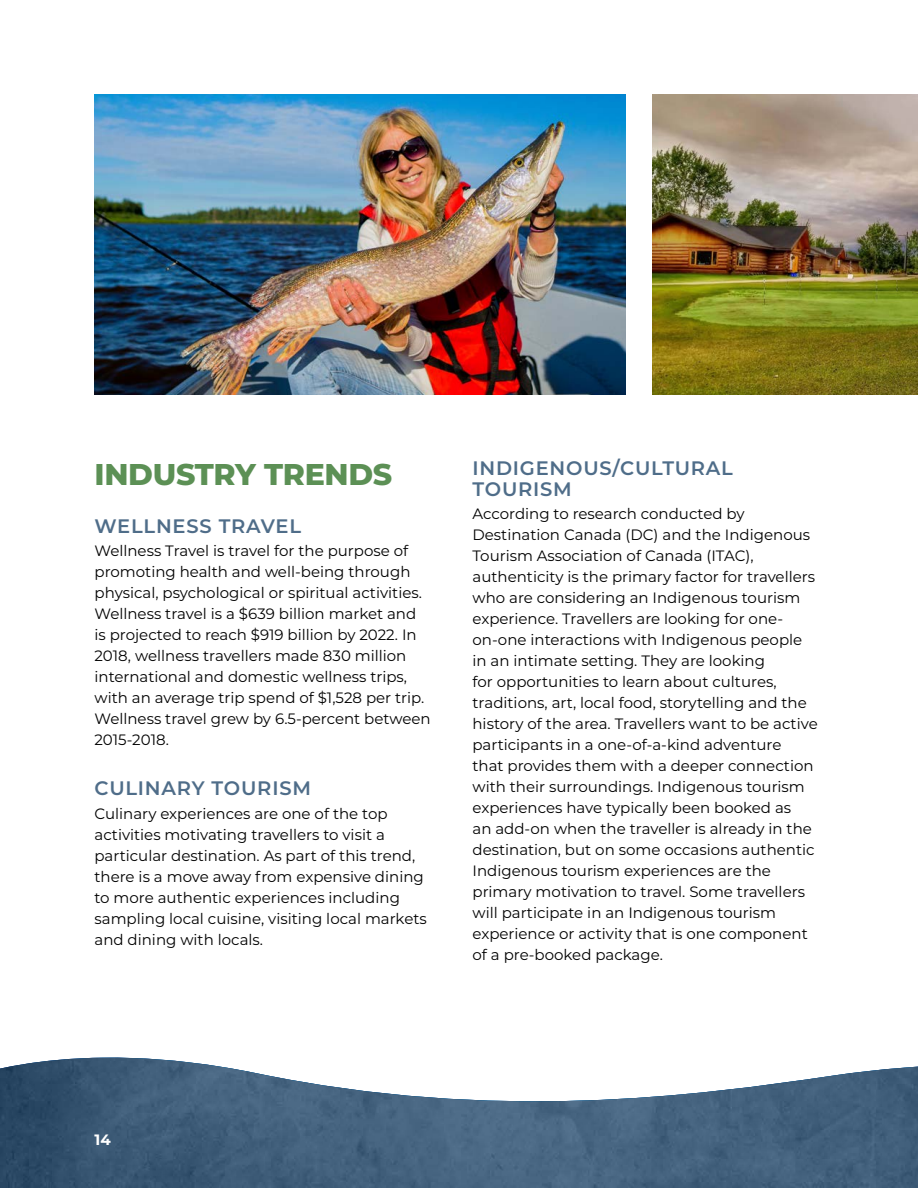
<style>
.page{position:relative;width:918px;height:1188px;background:#fff}
.page>*{position:absolute;margin:0;border:0;box-sizing:border-box;transform-origin:0 0}
.t1{font:800 30px "Montserrat";letter-spacing:-.01em;color:#5c9055}
.t2{font:600 19.5px/21px "Montserrat";letter-spacing:.04em;color:#4f6d89}
.t3{font:15px/21px "Montserrat";color:#000}
.t4{font:700 15px "Montserrat";color:#fff}
</style>
<div class="page">
<svg style="left:0;top:1057px;width:918px;height:131px;fill:#45637f"></svg>
<img style="left:94px;top:94px;width:532px;height:300px">
<img style="left:652px;top:94px;width:266px;height:300px">
<h1 class="t1" style="left:94px;top:452px;width:299px">INDUSTRY TRENDS</h1>
<h2 class="t2" style="left:94px;top:515px;width:208px">WELLNESS TRAVEL</h2>
<p class="t3" style="left:94px;top:540px;width:338px">Wellness Travel is travel for the purpose of promoting health and well-being through physical, psychological or spiritual activities.<br>Wellness travel is a $639 billion market and is projected to reach $919 billion by 2022. In 2018, wellness travellers made 830 million international and domestic wellness trips, with an average trip spend of $1,528 per trip.<br>Wellness travel grew by 6.5-percent between 2015-2018.</p>
<h2 class="t2" style="left:94px;top:777px;width:218px">CULINARY TOURISM</h2>
<p class="t3" style="left:94px;top:802px;width:334px">Culinary experiences are one of the top activities motivating travellers to visit a particular destination. As part of this trend, there is a move away from expensive dining to more authentic experiences including sampling local cuisine, visiting local markets and dining with locals.</p>
<h2 class="t2" style="left:472px;top:456px;width:262px">INDIGENOUS/CULTURAL<br>TOURISM</h2>
<p class="t3" style="left:472px;top:503px;width:347px">According to research conducted by Destination Canada (DC) and the Indigenous Tourism Association of Canada (ITAC), authenticity is the primary factor for travellers who are considering an Indigenous tourism experience. Travellers are looking for one&shy;on-one interactions with Indigenous people in an intimate setting. They are looking<br>for opportunities to learn about cultures, traditions, art, local food, storytelling and the history of the area. Travellers want to be active participants in a one-of-a-kind adventure<br>that provides them with a deeper connection with their surroundings. Indigenous tourism experiences have typically been booked as<br>an add-on when the traveller is already in the destination, but on some occasions authentic Indigenous tourism experiences are the primary motivation to travel. Some travellers will participate in an Indigenous tourism experience or activity that is one component of a pre-booked package.</p>
<p class="t4" style="left:94px;top:1129px;width:18px">14</p>
</div>
